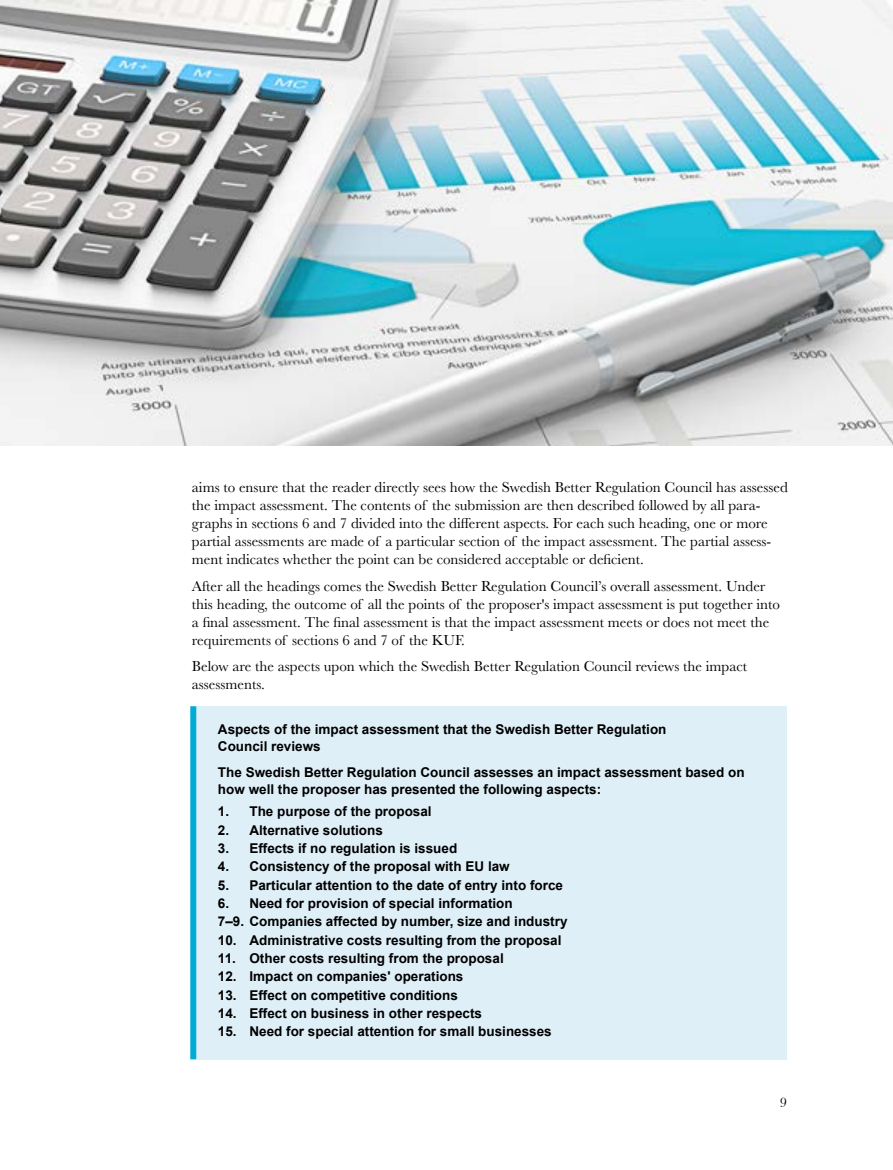
<style>
.page{position:relative;width:893px;height:1170px;background:#fff}
.page>*{position:absolute;margin:0;border:0;box-sizing:border-box;transform-origin:0 0}
.t1{font:15px/18px "Baskerville";color:#000}
.t2{font:700 13.5px/16.2px "Arial";color:#000}
.t3{font:13.5px "Bask Old Face";color:#000}
</style>
<div class="page">
<img style="left:0;top:0;width:893px;height:445px">
<div style="left:197px;top:706px;width:590px;height:353px;background:#dfeff8"></div>
<div style="left:190px;top:706px;width:6px;height:353px;background:#00abd4"></div>
<p class="t1" style="left:192px;top:478px;width:597px">aims to ensure that the reader directly sees how the Swedish Better Regulation Council has assessed the impact assessment. The contents of the submission are then described followed by all para&shy;graphs in sections 6 and 7 divided into the different aspects. For each such heading, one or more partial assessments are made of a particular section of the impact assessment. The partial assess&shy;ment indicates whether the point can be considered acceptable or deficient.</p>
<p class="t1" style="left:192px;top:577px;width:590px">After all the headings comes the Swedish Better Regulation Council’s overall assessment. Under this heading, the outcome of all the points of the proposer's impact assessment is put together into a final assessment. The final assessment is that the impact assessment meets or does not meet the requirements of sections 6 and 7 of the KUF.</p>
<p class="t1" style="left:192px;top:657px;width:557px">Below are the aspects upon which the Swedish Better Regulation Council reviews the impact assessments.</p>
<p class="t2" style="left:218px;top:722px;width:450px">Aspects of the impact assessment that the Swedish Better Regulation<br>Council reviews</p>
<p class="t2" style="left:218px;top:765px;width:528px">The Swedish Better Regulation Council assesses an impact assessment based on how well the proposer has presented the following aspects:</p>
<p class="t2" style="left:218px;top:803px;width:215px">1. The purpose of the proposal</p>
<p class="t2" style="left:218px;top:822px;width:167px">2. Alternative solutions</p>
<p class="t2" style="left:218px;top:840px;width:241px">3. Effects if no regulation is issued</p>
<p class="t2" style="left:218px;top:858px;width:293px">4. Consistency of the proposal with EU law</p>
<p class="t2" style="left:218px;top:877px;width:347px">5. Particular attention to the date of entry into force</p>
<p class="t2" style="left:218px;top:895px;width:296px">6. Need for provision of special information</p>
<p class="t2" style="left:218px;top:913px;width:351px">7–9. Companies affected by number, size and industry</p>
<p class="t2" style="left:218px;top:932px;width:345px">10. Administrative costs resulting from the proposal</p>
<p class="t2" style="left:218px;top:950px;width:287px">11. Other costs resulting from the proposal</p>
<p class="t2" style="left:218px;top:968px;width:247px">12. Impact on companies' operations</p>
<p class="t2" style="left:218px;top:987px;width:242px">13. Effect on competitive conditions</p>
<p class="t2" style="left:218px;top:1005px;width:266px">14. Effect on business in other respects</p>
<p class="t2" style="left:218px;top:1023px;width:335px">15. Need for special attention for small businesses</p>
<p class="t3" style="left:780px;top:1095px;width:8px">9</p>
</div>
